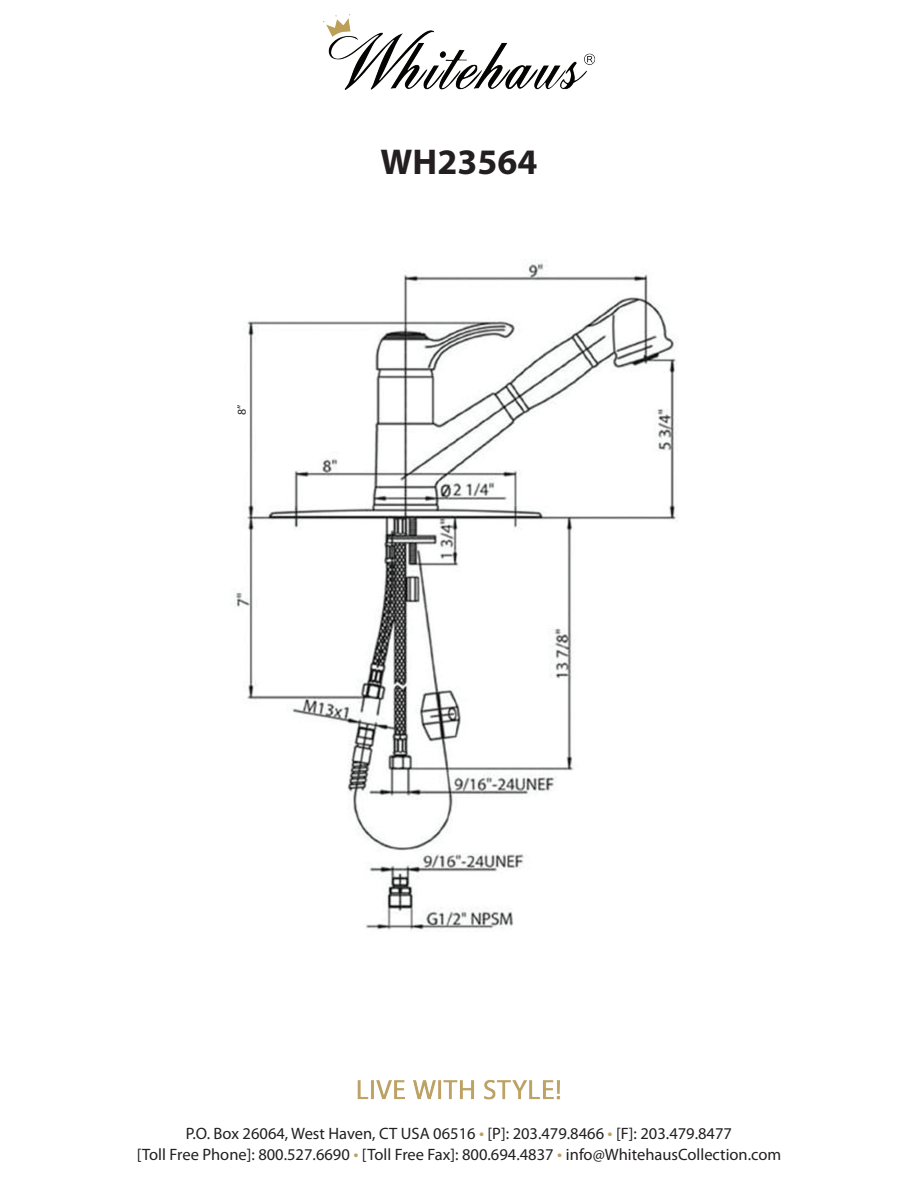
<style>
.page{position:relative;width:918px;height:1188px;background:#fff}
.page>*{position:absolute;margin:0;border:0;box-sizing:border-box;transform-origin:0 0}
.t1{font:700 36px "Myriad Pro";color:#231f20}
.t2{font:16.5px/21.6px "Myriad Pro";color:#231f20;text-align:center}
.t3{font:12px "Myriad Pro";color:#231f20}
.s1{font-size:18px;color:#bda266}
</style>
<div class="page">
<img style="left:323px;top:14px;width:272px;height:76px">
<img style="left:357px;top:1079px;width:204px;height:21px">
<img style="left:234px;top:260px;width:444px;height:670px">
<div style="left:192px;top:402px;width:57px;height:69px;background:#fff"></div>
<p class="t3" style="left:234px;top:415px;width:12px;rotate:-90deg">8”</p>
<h1 class="t1" style="left:381px;top:138px;width:158px">WH23564</h1>
<p class="t2" style="left:137px;top:1122px;width:646px">P.O. Box 26064, West Haven, CT USA 06516 <span class="s1">•</span> [P]: 203.479.8466 <span class="s1">•</span> [F]: 203.479.8477<br>[Toll Free Phone]: 800.527.6690 <span class="s1">•</span> [Toll Free Fax]: 800.694.4837 <span class="s1">•</span> info@WhitehausCollection.com</p>
</div>
